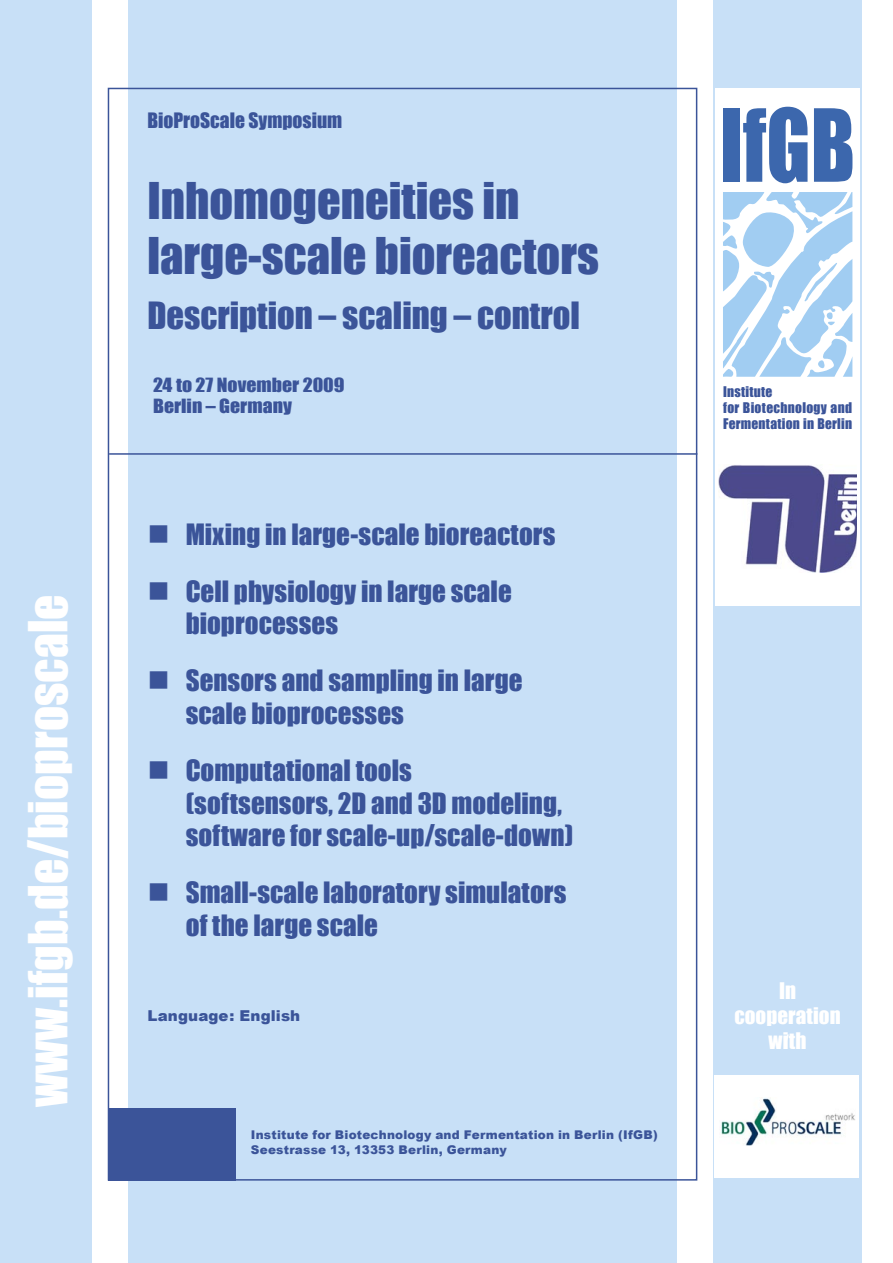
<style>
.page{position:relative;width:893px;height:1263px;background:#fff}
.page>*{position:absolute;margin:0;border:0;box-sizing:border-box;transform-origin:0 0}
.t1{font:49.5px "Impact";color:#fff}
.t2{font:46.5px/55.8px "Impact";color:#3b5499}
.t3{font:34.5px "Impact";color:#3b5499}
.ÜberschrImpact3{font:27px/32.4px "Impact";color:#3b5499}
.ÜberschrImpact3-2{font:21px/25.2px "Impact";color:#fff;text-align:center}
.t4{font:19.5px "Impact";color:#3b5499}
.t5{font:18px "Impact";color:#3b5499;scale:1.1 1}
.t6{font:900 15px "Arial";letter-spacing:.01em;color:#3b5499}
.ÜberschrImpact3-3{font:13.5px/16.2px "Impact";letter-spacing:.02em;color:#3b5499}
.t7{font:900 12px/14.4px "Arial";letter-spacing:.02em;color:#3b5499}
</style>
<div class="page">
<div style="left:0;top:0;width:92px;height:1263px;background:#c8e0f7"></div>
<div style="left:128px;top:0;width:549px;height:1263px;background:#c8e0f7"></div>
<div style="left:108px;top:1108px;width:127px;height:72px;background:#3b5499"></div>
<hr style="left:109px;top:453px;width:588px;height:2px;background:#3b5499">
<div style="left:713px;top:0;width:149px;height:1263px;background:#c8e0f7"></div>
<div style="left:715px;top:88px;width:145px;height:517px;background:#fff"></div>
<svg style="left:814px;top:108px;width:38px;height:74px"></svg>
<svg style="left:743px;top:107px;width:64px;height:76px"></svg>
<div style="left:723px;top:108px;width:17px;height:74px;background:#3c67ad"></div>
<svg style="left:723px;top:192px;width:129px;height:185px"></svg>
<svg style="left:785px;top:1034px;width:4px;height:10px"></svg>
<div style="left:714px;top:1075px;width:145px;height:103px;background:#fff"></div>
<img style="left:721px;top:1098px;width:134px;height:47px">
<img style="left:719px;top:465px;width:137px;height:107px">
<p class="t1" style="left:10px;top:1107px;width:514px;rotate:-90deg">www.ifgb.de/bioproscale</p>
<p class="t4" style="left:147px;top:105px;width:196px">BioProScale Symposium</p>
<p class="t2" style="left:147px;top:171px;width:453px">Inhomogeneities in large-scale bioreactors</p>
<p class="t3" style="left:147px;top:288px;width:434px">Description – scaling – control</p>
<p class="t5" style="left:153px;top:371px;width:176px">24 to 27 November 2009</p>
<p class="t5" style="left:153px;top:392px;width:128px">Berlin – Germany</p>
<p class="ÜberschrImpact3" style="left:147px;top:517px;width:410px">■ Mixing in large-scale bioreactors</p>
<p class="ÜberschrImpact3" style="left:186px;top:574px;width:328px;text-indent:-38px">■ Cell physiology in large scale bioprocesses</p>
<p class="ÜberschrImpact3" style="left:186px;top:664px;width:338px;text-indent:-38px">■ Sensors and sampling in large scale bioprocesses</p>
<p class="ÜberschrImpact3" style="left:186px;top:754px;width:389px;text-indent:-38px">■ Computational tools<br>(softsensors, 2D and 3D modeling, software for scale-up/scale-down)</p>
<p class="ÜberschrImpact3" style="left:186px;top:876px;width:382px;text-indent:-38px">■ Small-scale laboratory simulators of the large scale</p>
<p class="t6" style="left:147px;top:1005px;width:154px">Language: English</p>
<p class="t7" style="left:251px;top:1127px;width:409px">Institute for Biotechnology and Fermentation in Berlin (IfGB)<br>Seestrasse 13, 13353 Berlin, Germany</p>
<p class="ÜberschrImpact3-3" style="left:723px;top:383px;width:51px">Institute</p>
<p class="ÜberschrImpact3-3" style="left:723px;top:399px;width:130px">for Biotechnology and<br>Fermentation in Berlin</p>
<p class="ÜberschrImpact3-2" style="left:734px;top:977px;width:108px">In cooperation with</p>
</div>
